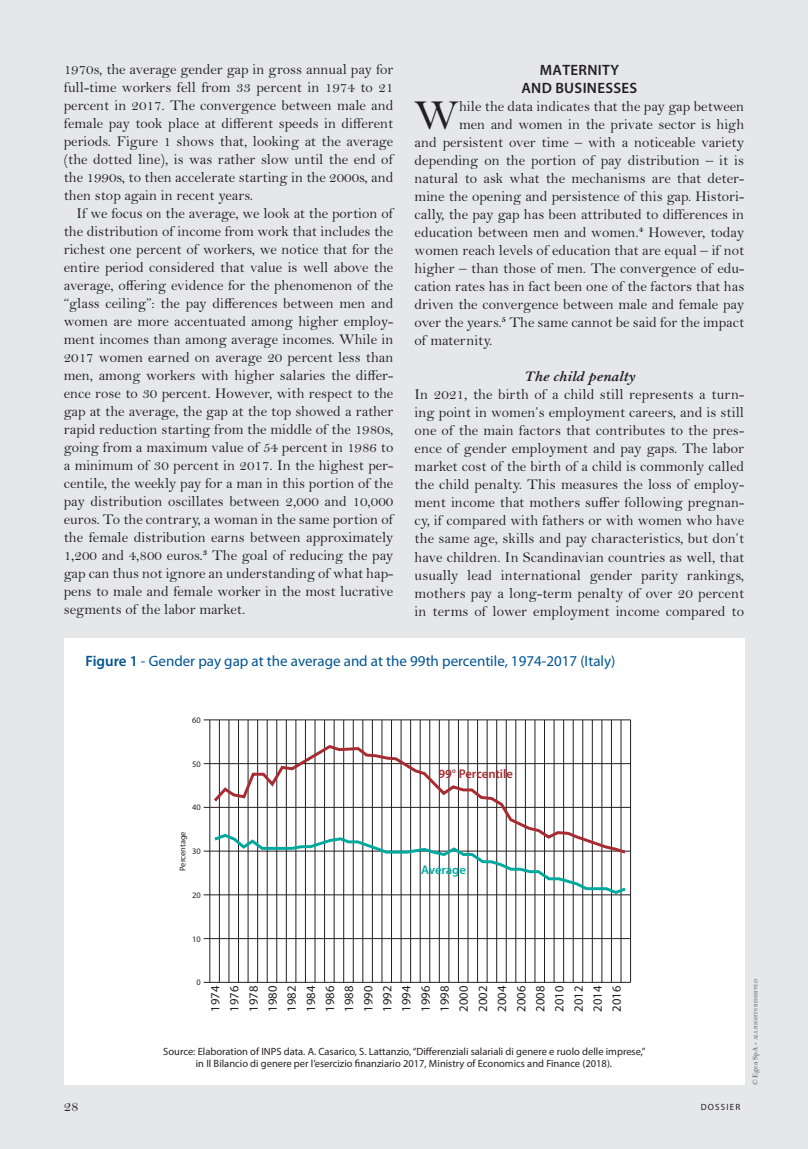
<style>
.page{position:relative;width:808px;height:1149px;background:#fff}
.page>*{position:absolute;margin:0;border:0;box-sizing:border-box;transform-origin:0 0}
.t1{font:43.5px "Bell MT Std";color:#231f20}
.t2{font:15px/18px "Bell MT Std";color:#231f20;text-align:justify}
.t3{font:15px "Myriad Pro";color:#005492}
.t4{font:600 15px/18px "Myriad Pro";letter-spacing:.02em;color:#231f20;text-align:center}
.t5{font:italic 700 15px "Bell MT Std";color:#231f20}
.t6{font:12.6px/19px "Myriad Pro";color:#231f20;text-align:justify}
.t7{font:600 12.6px "Myriad Pro";color:#a72b30}
.t8{font:600 12.6px "Myriad Pro";letter-spacing:-.005em;color:#00a99d}
.t9{font:10.5px/12.6px "Myriad Pro";color:#231f20;text-align:center}
.t10{font:9px "Myriad Pro";letter-spacing:.13em;color:#231f20}
.t11{font:8.4px "Myriad Pro";color:#231f20}
.t12{font:600 5.25px "Bell MT Std";color:#636366}
.s1{font-weight:600}
.s2{font-weight:400;font-size:7.5px}
.s3{font-size:7.5px}
</style>
<div class="page">
<div style="left:0;top:0;width:808px;height:1148px;background:#e6e7e9"></div>
<div style="left:64px;top:638px;width:680px;height:446px;background:#fff"></div>
<hr style="left:204px;top:719px;width:426px;height:1px;background:#231f20">
<hr style="left:204px;top:763px;width:426px;height:1px;background:#231f20">
<hr style="left:204px;top:806px;width:426px;height:1px;background:#231f20">
<hr style="left:204px;top:850px;width:426px;height:1px;background:#231f20">
<hr style="left:204px;top:894px;width:426px;height:1px;background:#231f20">
<hr style="left:204px;top:938px;width:426px;height:1px;background:#231f20">
<hr style="left:204px;top:981px;width:426px;height:1px;background:#231f20">
<hr style="left:210px;top:719px;width:1px;height:263px;background:#231f20">
<hr style="left:219px;top:719px;width:1px;height:263px;background:#231f20">
<hr style="left:229px;top:719px;width:1px;height:263px;background:#231f20">
<hr style="left:238px;top:719px;width:1px;height:263px;background:#231f20">
<hr style="left:248px;top:719px;width:1px;height:263px;background:#231f20">
<hr style="left:257px;top:719px;width:1px;height:263px;background:#231f20">
<hr style="left:267px;top:719px;width:1px;height:263px;background:#231f20">
<hr style="left:276px;top:719px;width:1px;height:263px;background:#231f20">
<hr style="left:353px;top:719px;width:1px;height:263px;background:#231f20">
<hr style="left:363px;top:719px;width:1px;height:263px;background:#231f20">
<hr style="left:372px;top:719px;width:1px;height:263px;background:#231f20">
<hr style="left:382px;top:719px;width:1px;height:263px;background:#231f20">
<hr style="left:391px;top:719px;width:1px;height:263px;background:#231f20">
<hr style="left:401px;top:719px;width:1px;height:263px;background:#231f20">
<hr style="left:410px;top:719px;width:1px;height:263px;background:#231f20">
<hr style="left:286px;top:719px;width:1px;height:263px;background:#231f20">
<hr style="left:296px;top:719px;width:1px;height:263px;background:#231f20">
<hr style="left:305px;top:719px;width:1px;height:263px;background:#231f20">
<hr style="left:315px;top:719px;width:1px;height:263px;background:#231f20">
<hr style="left:324px;top:719px;width:1px;height:263px;background:#231f20">
<hr style="left:334px;top:719px;width:1px;height:263px;background:#231f20">
<hr style="left:343px;top:719px;width:1px;height:263px;background:#231f20">
<hr style="left:429px;top:719px;width:1px;height:263px;background:#231f20">
<hr style="left:439px;top:719px;width:1px;height:263px;background:#231f20">
<hr style="left:449px;top:719px;width:1px;height:263px;background:#231f20">
<hr style="left:458px;top:719px;width:1px;height:263px;background:#231f20">
<hr style="left:468px;top:719px;width:1px;height:263px;background:#231f20">
<hr style="left:477px;top:719px;width:1px;height:263px;background:#231f20">
<hr style="left:487px;top:719px;width:1px;height:263px;background:#231f20">
<hr style="left:420px;top:719px;width:1px;height:263px;background:#231f20">
<hr style="left:496px;top:719px;width:1px;height:263px;background:#231f20">
<hr style="left:506px;top:719px;width:1px;height:263px;background:#231f20">
<hr style="left:515px;top:719px;width:1px;height:263px;background:#231f20">
<hr style="left:525px;top:719px;width:1px;height:263px;background:#231f20">
<hr style="left:535px;top:719px;width:1px;height:263px;background:#231f20">
<hr style="left:544px;top:719px;width:1px;height:263px;background:#231f20">
<hr style="left:554px;top:719px;width:1px;height:263px;background:#231f20">
<hr style="left:563px;top:719px;width:1px;height:263px;background:#231f20">
<hr style="left:573px;top:719px;width:1px;height:263px;background:#231f20">
<hr style="left:582px;top:719px;width:1px;height:263px;background:#231f20">
<hr style="left:592px;top:719px;width:1px;height:263px;background:#231f20">
<hr style="left:602px;top:719px;width:1px;height:263px;background:#231f20">
<hr style="left:611px;top:719px;width:1px;height:263px;background:#231f20">
<hr style="left:621px;top:719px;width:1px;height:263px;background:#231f20">
<hr style="left:630px;top:719px;width:1px;height:263px;background:#231f20">
<svg style="left:211px;top:743px;width:418px;height:89px"></svg>
<svg style="left:211px;top:832px;width:418px;height:63px"></svg>
<p class="t2" style="left:64px;top:60px;width:331px">1970s, the average gender gap in gross annual pay for full-time workers fell from 33 percent in 1974 to 21 percent in 2017. The convergence between male and female pay took place at different speeds in different periods. Figure 1 shows that, looking at the average (the dotted line), is was rather slow until the end of the 1990s, to then accelerate starting in the 2000s, and then stop again in recent years.</p>
<p class="t2" style="left:64px;top:204px;width:331px;text-indent:13px">If we focus on the average, we look at the portion of the distribution of income from work that includes the richest one percent of workers, we notice that for the entire period considered that value is well above the average, offering evidence for the phenomenon of the “glass ceiling”: the pay differences between men and women are more accentuated among higher employ&shy;ment incomes than among average incomes. While in 2017 women earned on average 20 percent less than men, among workers with higher salaries the differ&shy;ence rose to 30 percent. However, with respect to the gap at the average, the gap at the top showed a rather rapid reduction starting from the middle of the 1980s, going from a maximum value of 54 percent in 1986 to a minimum of 30 percent in 2017. In the highest per&shy;centile, the weekly pay for a man in this portion of the pay distribution oscillates between 2,000 and 10,000 euros. To the contrary, a woman in the same portion of the female distribution earns between approximately 1,200 and 4,800 euros.<sup>3</sup> The goal of reducing the pay gap can thus not ignore an understanding of what hap&shy;pens to male and female worker in the most lucrative segments of the labor market.</p>
<p class="t4" style="left:521px;top:61px;width:117px">MATERNITY<br>AND BUSINESSES</p>
<h1 class="t1" style="left:414px;top:91px;width:46px">W</h1>
<p class="t2" style="left:459px;top:97px;width:287px">hile the data indicates that the pay gap between</p>
<p class="t2" style="left:459px;top:115px;width:287px">men and women in the private sector is high</p>
<p class="t2" style="left:415px;top:133px;width:331px">and persistent over time – with a noticeable variety</p>
<p class="t2" style="left:415px;top:151px;width:331px">depending on the portion of pay distribution – it is</p>
<p class="t2" style="left:415px;top:169px;width:331px">natural to ask what the mechanisms are that deter-</p>
<p class="t2" style="left:415px;top:187px;width:331px">mine the opening and persistence of this gap. Histori-</p>
<p class="t2" style="left:415px;top:205px;width:331px">cally, the pay gap has been attributed to differences in</p>
<p class="t2" style="left:415px;top:223px;width:331px">education between men and women.<sup>4</sup> However, today</p>
<p class="t2" style="left:415px;top:241px;width:331px">women reach levels of education that are equal – if not</p>
<p class="t2" style="left:415px;top:259px;width:331px">higher – than those of men. The convergence of edu-</p>
<p class="t2" style="left:415px;top:277px;width:331px">cation rates has in fact been one of the factors that has</p>
<p class="t2" style="left:415px;top:295px;width:331px">driven the convergence between male and female pay</p>
<p class="t2" style="left:415px;top:313px;width:331px">over the years.<sup>5</sup> The same cannot be said for the impact</p>
<p class="t2" style="left:415px;top:331px;width:79px">of maternity.</p>
<p class="t5" style="left:524px;top:368px;width:112px">The child penalty</p>
<p class="t2" style="left:415px;top:385px;width:331px">In 2021, the birth of a child still represents a turn&shy;ing point in women’s employment careers, and is still one of the main factors that contributes to the pres&shy;ence of gender employment and pay gaps. The labor market cost of the birth of a child is commonly called the child penalty. This measures the loss of employ&shy;ment income that mothers suffer following pregnan&shy;cy, if compared with fathers or with women who have the same age, skills and pay characteristics, but don’t have children. In Scandinavian countries as well, that usually lead international gender parity rankings, mothers pay a long-term penalty of over 20 percent in terms of lower employment income compared to</p>
<p class="t3" style="left:85px;top:652px;width:532px"><span class="s1">Figure 1</span> - Gender pay gap at the average and at the 99th percentile, 1974-2017 (Italy)</p>
<p class="t11" style="left:192px;top:714px;width:10px">60</p>
<p class="t11" style="left:192px;top:758px;width:10px">50</p>
<p class="t11" style="left:192px;top:802px;width:10px">40</p>
<p class="t11" style="left:192px;top:845px;width:10px">30</p>
<p class="t11" style="left:192px;top:889px;width:10px">20</p>
<p class="t11" style="left:192px;top:933px;width:10px">10</p>
<p class="t11" style="left:196px;top:976px;width:6px">0</p>
<p class="t11" style="left:177px;top:870px;width:41px;rotate:-90deg">Percentage</p>
<p class="t7" style="left:438px;top:765px;width:76px">99° Percentile</p>
<p class="t8" style="left:421px;top:861px;width:46px">Average</p>
<p class="t6" style="left:205px;top:1011px;width:27px;rotate:-90deg">1974<br>1976<br>1978<br>1980<br>1982<br>1984<br>1986<br>1988<br>1990<br>1992<br>1994<br>1996<br>1998<br>2000<br>2002<br>2004<br>2006<br>2008<br>2010<br>2012<br>2014<br>2016</p>
<p class="t9" style="left:163px;top:1044px;width:484px">Source: Elaboration of INPS data. A. Casarico, S. Lattanzio, “Differenziali salariali di genere e ruolo delle imprese,” in Il Bilancio di genere per l’esercizio finanziario 2017, Ministry of Economics and Finance (2018).</p>
<p class="t2" style="left:64px;top:1097px;width:16px">28</p>
<p class="t10" style="left:701px;top:1101px;width:41px">DOSSIER</p>
<p class="t12" style="left:753px;top:1084px;width:107px;rotate:-90deg"><span class="s2">©</span> <span class="s3">Egea SpA -</span> ALL RIGHTS RESERVED</p>
</div>
